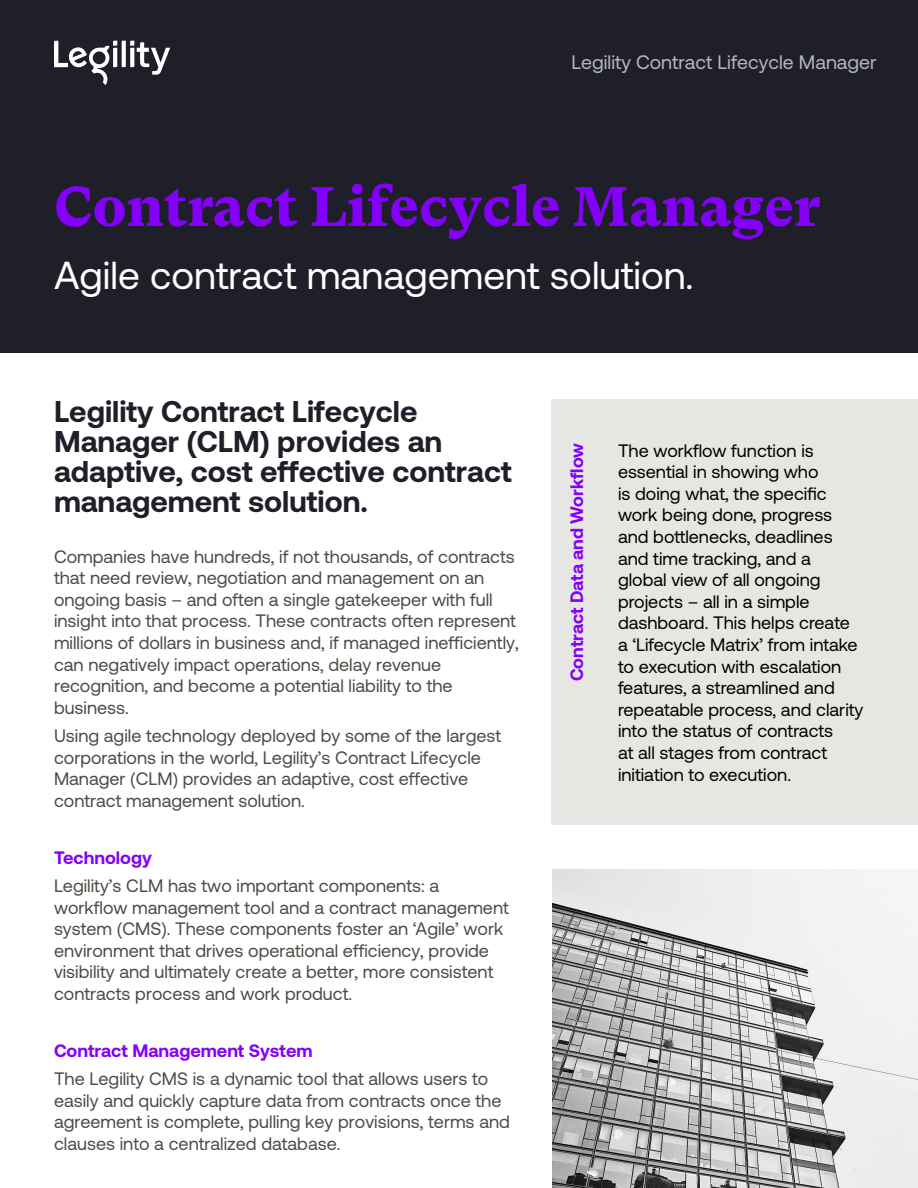
<style>
.page{position:relative;width:918px;height:1188px;background:#fff}
.page>*{position:absolute;margin:0;border:0;box-sizing:border-box;transform-origin:0 0}
.t1{font:900 55.5px "GT Super Text";color:#8400fa}
.t2{font:39px "Aeonik";color:#fff}
.t3{font:700 30px/30px "Aeonik";color:#1f1f29}
.t4{font:19.5px "Aeonik";color:#b3b8b9}
.t5{font:18px/21.6px "Aeonik";color:#4c4c45}
.t6{font:18px/21.6px "Aeonik";color:#000}
.t7{font:700 18px "Aeonik";color:#8400fa}
.s1{font-weight:700;color:#8400fa}
</style>
<div class="page">
<div style="left:0;top:0;width:918px;height:352px;background:#1f1f29"></div>
<svg style="left:54px;top:41px;width:116px;height:44px"></svg>
<div style="left:551px;top:399px;width:367px;height:426px;background:#e6e6e2"></div>
<img style="left:552px;top:869px;width:366px;height:319px">
<p class="t4" style="left:572px;top:51px;width:307px">Legility Contract Lifecycle Manager</p>
<p class="t1" style="left:54px;top:175px;width:768px">Contract Lifecycle Manager</p>
<p class="t2" style="left:54px;top:254px;width:641px">Agile contract management solution.</p>
<p class="t3" style="left:54px;top:396px;width:459px">Legility Contract Lifecycle<br>Manager (CLM) provides an adaptive, cost effective contract management solution.</p>
<p class="t5" style="left:54px;top:546px;width:466px">Companies have hundreds, if not thousands, of contracts that need review, negotiation and management on an ongoing basis – and often a single gatekeeper with full insight into that process. These contracts often represent millions of dollars in business and, if managed inefficiently, can negatively impact operations, delay revenue recognition, and become a potential liability to the business.</p>
<p class="t5" style="left:54px;top:725px;width:449px">Using agile technology deployed by some of the largest corporations in the world, Legility’s Contract Lifecycle Manager (CLM) provides an adaptive, cost effective contract management solution.</p>
<p class="t5" style="left:54px;top:843px;width:387px;line-height:28.3px"><span class="s1">Technology<br></span>Legility’s CLM has two important components: a</p>
<p class="t5" style="left:54px;top:897px;width:456px">workflow management tool and a contract management system (CMS). These components foster an ‘Agile’ work environment that drives operational efficiency, provide visibility and ultimately create a better, more consistent contracts process and work product.</p>
<p class="t5" style="left:54px;top:1036px;width:436px;line-height:28.3px"><span class="s1">Contract Management System<br></span>The Legility CMS is a dynamic tool that allows users to</p>
<p class="t5" style="left:54px;top:1090px;width:457px">easily and quickly capture data from contracts once the agreement is complete, pulling key provisions, terms and clauses into a centralized database.</p>
<p class="t7" style="left:567px;top:681px;width:240px;rotate:-90deg">Contract Data and Workflow</p>
<p class="t6" style="left:618px;top:439px;width:247px">The workflow function is essential in showing who<br>is doing what, the specific work being done, progress and bottlenecks, deadlines and time tracking, and a global view of all ongoing projects – all in a simple dashboard. This helps create a ‘Lifecycle Matrix’ from intake to execution with escalation features, a streamlined and repeatable process, and clarity into the status of contracts<br>at all stages from contract initiation to execution.</p>
</div>
